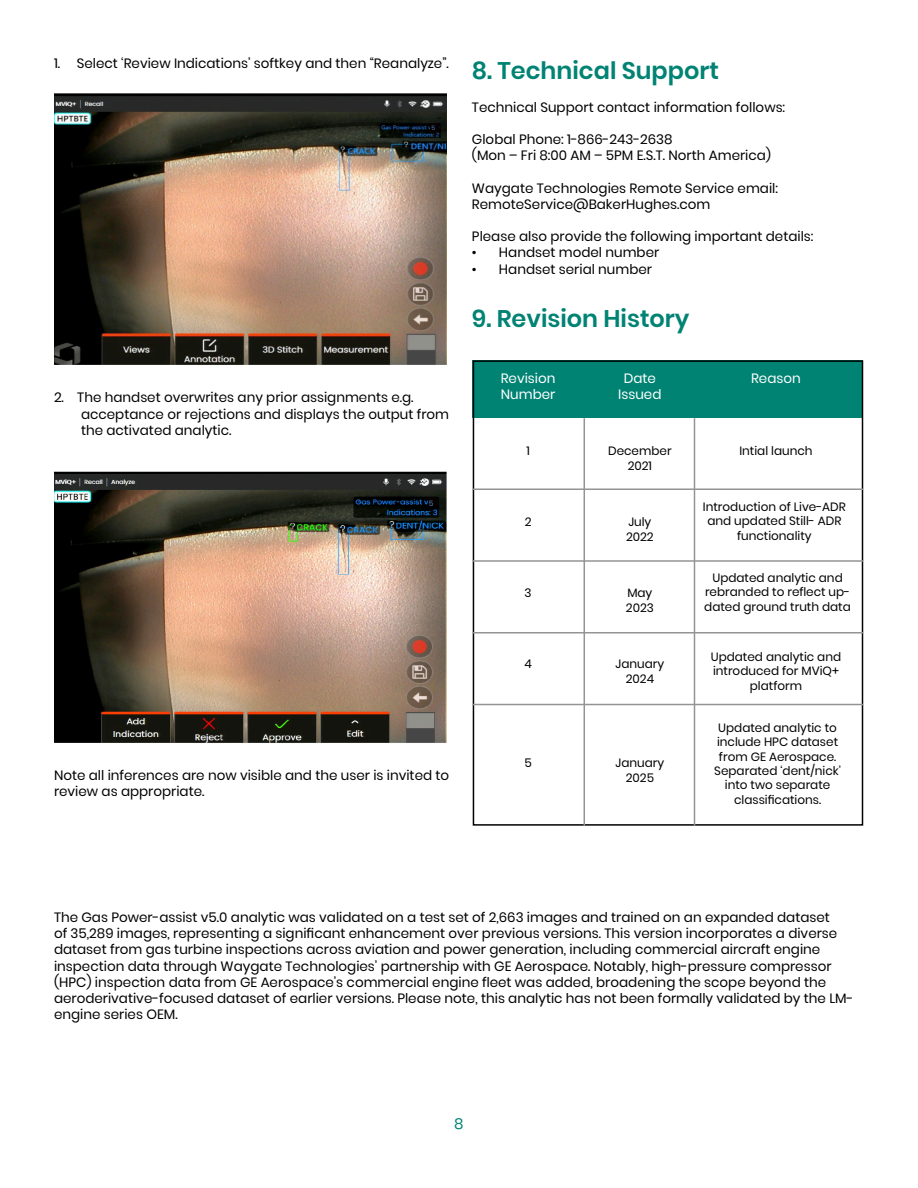
<style>
.page{position:relative;width:918px;height:1188px;background:#fff}
.page>*{position:absolute;margin:0;border:0;box-sizing:border-box;transform-origin:0 0}
.t1{font:600 24px "Poppins";color:#018374}
.t2{font:15px "Poppins";color:#018374}
.t3{font:13.5px/16.2px "Poppins";color:#000}
.t4{font:13.5px "Poppins";color:#fff}
.t5{font:12px/14.4px "Poppins";color:#000;text-align:center}
.t6{font:7.5px "Poppins";color:#4382bc}
.t7{font:6px "Poppins";color:#4382bc}
</style>
<div class="page">
<img style="left:54px;top:93px;width:392px;height:271px">
<img style="left:54px;top:472px;width:392px;height:271px">
<div style="left:473px;top:360px;width:390px;height:58px;background:#018374"></div>
<div style="left:473px;top:360px;width:390px;height:466px;border:2px solid #000"></div>
<hr style="left:584px;top:418px;width:1px;height:408px;background:#949494">
<hr style="left:694px;top:418px;width:1px;height:408px;background:#949494">
<hr style="left:473px;top:488px;width:390px;height:2px;background:#949494">
<hr style="left:473px;top:560px;width:390px;height:2px;background:#949494">
<hr style="left:473px;top:632px;width:390px;height:2px;background:#949494">
<hr style="left:473px;top:704px;width:390px;height:1px;background:#949494">
<div style="left:430px;top:125px;width:9px;height:7px;background:#0a0200"></div>
<div style="left:428px;top:499px;width:9px;height:7px;background:#0a0200"></div>
<p class="t3" style="left:54px;top:55px;width:396px">1. Select ‘Review Indications’ softkey and then “Reanalyze”.</p>
<p class="t7" style="left:431px;top:124px;width:5px">5</p>
<p class="t3" style="left:81px;top:390px;width:370px;text-indent:-27px">2. The handset overwrites any prior assignments e.g. acceptance or rejections and displays the output from the activated analytic.</p>
<p class="t6" style="left:429px;top:499px;width:6px">5</p>
<p class="t3" style="left:54px;top:767px;width:397px">Note all inferences are now visible and the user is invited to review as appropriate.</p>
<p class="t1" style="left:472px;top:57px;width:248px">8. Technical Support</p>
<p class="t3" style="left:472px;top:99px;width:315px">Technical Support contact information follows:</p>
<p class="t3" style="left:472px;top:131px;width:202px">Global Phone: 1-866-243-2638</p>
<p class="t3" style="left:472px;top:147px;width:301px">(Mon – Fri 8:00 AM – 5PM E.S.T. North America)</p>
<p class="t3" style="left:472px;top:180px;width:308px">Waygate Technologies Remote Service email:<br>RemoteService@BakerHughes.com</p>
<p class="t3" style="left:472px;top:228px;width:343px">Please also provide the following important details:</p>
<p class="t3" style="left:472px;top:245px;width:189px">• Handset model number</p>
<p class="t3" style="left:472px;top:261px;width:182px">• Handset serial number</p>
<p class="t1" style="left:472px;top:304px;width:219px">9. Revision History</p>
<p class="t4" style="left:501px;top:370px;width:56px">Revision</p>
<p class="t4" style="left:501px;top:387px;width:56px">Number</p>
<p class="t4" style="left:624px;top:370px;width:34px">Date</p>
<p class="t4" style="left:618px;top:387px;width:45px">Issued</p>
<p class="t4" style="left:751px;top:370px;width:51px">Reason</p>
<p class="t5" style="left:526px;top:444px;width:5px">1</p>
<p class="t5" style="left:608px;top:444px;width:65px">December</p>
<p class="t5" style="left:628px;top:458px;width:26px">2021</p>
<p class="t5" style="left:525px;top:515px;width:8px">2</p>
<p class="t5" style="left:628px;top:515px;width:25px">July</p>
<p class="t5" style="left:626px;top:529px;width:29px">2022</p>
<p class="t5" style="left:525px;top:586px;width:9px">3</p>
<p class="t5" style="left:627px;top:586px;width:27px">May</p>
<p class="t5" style="left:626px;top:600px;width:30px">2023</p>
<p class="t5" style="left:524px;top:657px;width:9px">4</p>
<p class="t5" style="left:616px;top:657px;width:50px">January</p>
<p class="t5" style="left:626px;top:671px;width:30px">2024</p>
<p class="t5" style="left:524px;top:756px;width:9px">5</p>
<p class="t5" style="left:616px;top:756px;width:50px">January</p>
<p class="t5" style="left:626px;top:770px;width:30px">2025</p>
<p class="t5" style="left:739px;top:444px;width:75px">Intial launch</p>
<p class="t5" style="left:703px;top:500px;width:144px">Introduction of Live-ADR and updated Still- ADR functionality</p>
<p class="t5" style="left:704px;top:571px;width:148px">Updated analytic and rebranded to reflect up&shy;dated ground truth data</p>
<p class="t5" style="left:711px;top:650px;width:132px">Updated analytic and introduced for MViQ+ platform</p>
<p class="t5" style="left:714px;top:721px;width:128px">Updated analytic to include HPC dataset from GE Aerospace.<br>Separated ‘dent/nick’ into two separate classifications.</p>
<p class="t3" style="left:54px;top:909px;width:801px">The Gas Power-assist v5.0 analytic was validated on a test set of 2,663 images and trained on an expanded dataset<br>of 35,289 images, representing a significant enhancement over previous versions. This version incorporates a diverse dataset from gas turbine inspections across aviation and power generation, including commercial aircraft engine inspection data through Waygate Technologies’ partnership with GE Aerospace. Notably, high-pressure compressor (HPC) inspection data from GE Aerospace’s commercial engine fleet was added, broadening the scope beyond the aeroderivative-focused dataset of earlier versions. Please note, this analytic has not been formally validated by the LM&shy;engine series OEM.</p>
<p class="t2" style="left:454px;top:1115px;width:11px">8</p>
</div>
